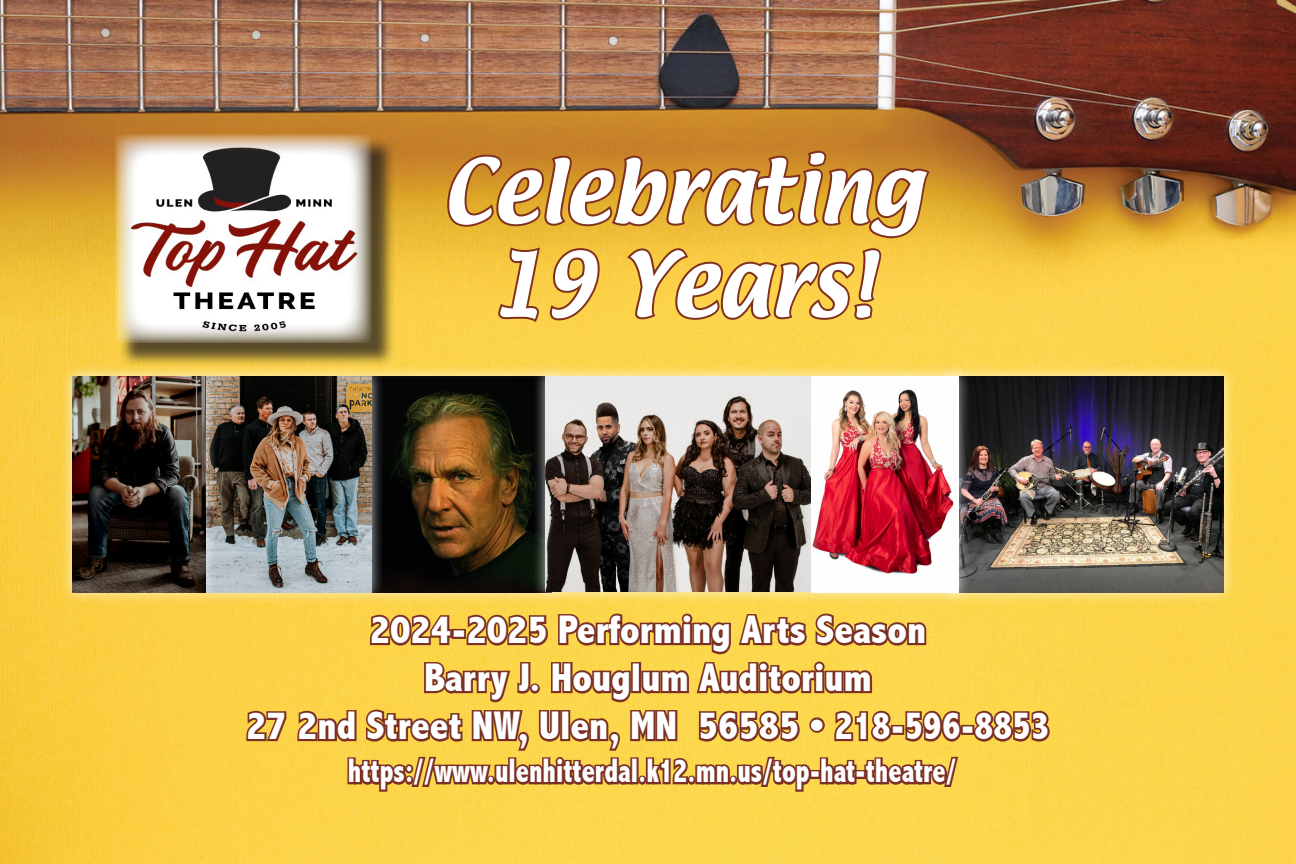
<style>
.page{position:relative;width:1296px;height:864px;background:#fff}
.page>*{position:absolute;margin:0;border:0;box-sizing:border-box;transform-origin:0 0}
.Table{font:78px/93.6px "Textile";color:#fff;text-align:center}
.Table-2{font:800 condensed 40px "Abadi";color:#fff}
.Table-3{font:800 condensed 34px "Abadi";color:#fff;scale:.83 1}
</style>
<div class="page">
<img style="left:0;top:0;width:1296px;height:864px">
<svg style="left:445px;top:135px;width:488px;height:190px;background:#d29832"></svg>
<svg style="left:243px;top:708px;width:45px;height:35px;background:#bd8536"></svg>
<div style="left:961px;top:725px;width:13px;height:10px;border:4px solid #7a3024"></div>
<svg style="left:972px;top:708px;width:80px;height:36px;background:#af7534"></svg>
<svg style="left:295px;top:605px;width:669px;height:207px;background:#d4a33f"></svg>
<div style="left:119px;top:137px;width:278px;height:231px;background:#231f20;opacity:.75"></div>
<img style="left:116px;top:134px;width:256px;height:209px">
<div style="left:359px;top:363px;width:205px;height:242px;background:#fff;opacity:.75"></div>
<img style="left:384px;top:376px;width:149px;height:216px">
<div style="left:192px;top:363px;width:192px;height:242px;background:#fff;opacity:.75"></div>
<div style="left:936px;top:363px;width:301px;height:242px;background:#fff;opacity:.75"></div>
<img style="left:971px;top:376px;width:253px;height:216px">
<div style="left:798px;top:363px;width:173px;height:242px;background:#fff;opacity:.75"></div>
<img style="left:824px;top:376px;width:135px;height:216px">
<div style="left:59px;top:363px;width:159px;height:242px;background:#fff;opacity:.75"></div>
<div style="left:533px;top:363px;width:291px;height:242px;background:#fff;opacity:.75"></div>
<p class="Table" style="left:442px;top:148px;width:481px">Celebrating<br>19 Years!</p>
<p class="Table-2" style="left:370px;top:607px;width:558px">2024-2025 Performing Arts Season</p>
<p class="Table-2" style="left:424px;top:655px;width:449px">Barry J. Houglum Auditorium</p>
<p class="Table-2" style="left:246px;top:703px;width:805px">27 2nd Street NW, Ulen, MN 56585 • 218-596-8853</p>
<p class="Table-3" style="left:348px;top:751px;width:735px">https://www.ulenhitterdal.k12.mn.us/top-hat-theatre/</p>
</div>
